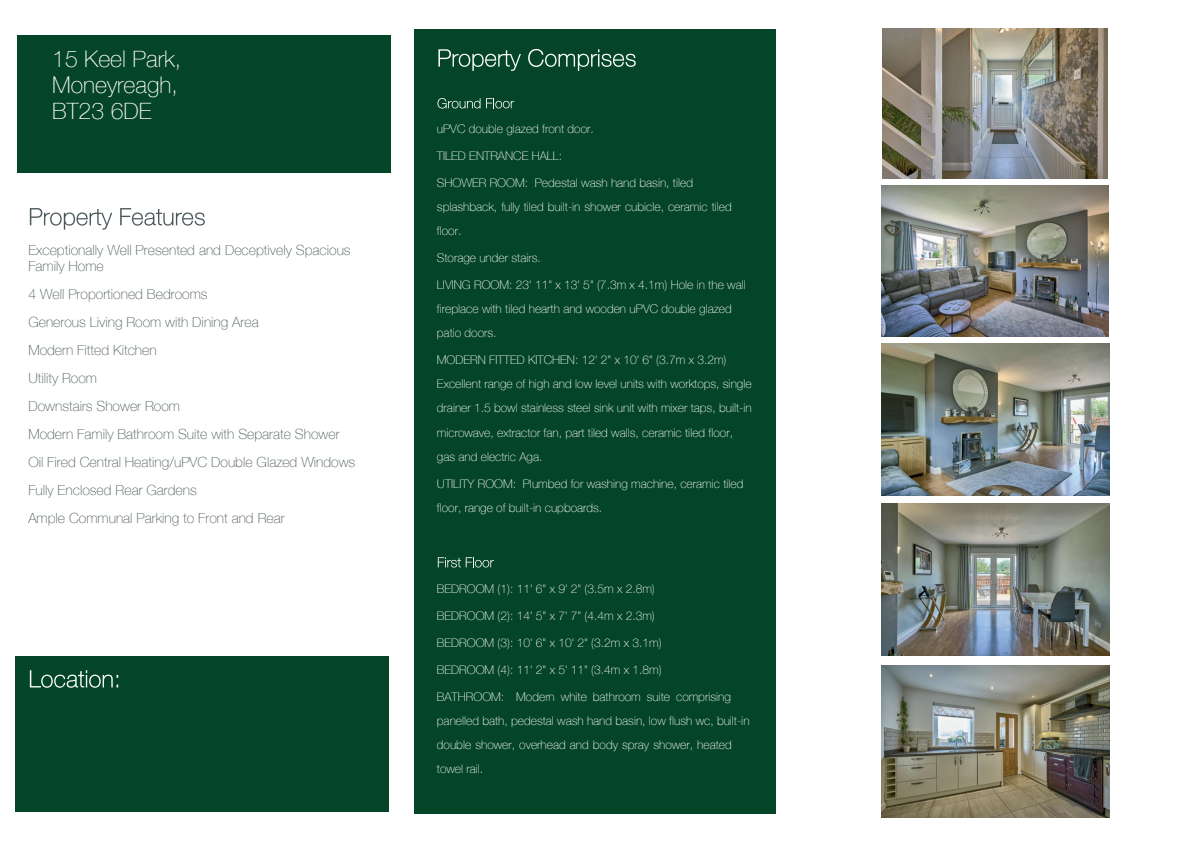
<style>
.page{position:relative;width:1191px;height:842px;background:#fff}
.page>*{position:absolute;margin:0;border:0;box-sizing:border-box;transform-origin:0 0}
.t1{font:100 23px/26.3px "Helvetica Neue LT";color:#fff}
.t2{font:100 14px/28px "Helvetica Neue LT";color:#4f5c5d}
.t3{font:100 12px/24px "Helvetica Neue LT";color:#fff}
</style>
<div class="page">
<div style="left:17px;top:35px;width:374px;height:138px;background:#044427"></div>
<div style="left:414px;top:30px;width:361px;height:784px;background:#044427"></div>
<svg style="left:438px;top:49px;width:83px;height:22px;background:#32664f"></svg>
<svg style="left:528px;top:49px;width:107px;height:22px;background:#31664e"></svg>
<svg style="left:437px;top:98px;width:43px;height:11px"></svg>
<svg style="left:486px;top:98px;width:28px;height:10px"></svg>
<svg style="left:438px;top:557px;width:56px;height:10px"></svg>
<div style="left:15px;top:657px;width:373px;height:155px;background:#044427"></div>
<svg style="left:30px;top:670px;width:88px;height:18px"></svg>
<svg style="left:30px;top:208px;width:82px;height:22px"></svg>
<svg style="left:120px;top:208px;width:85px;height:18px"></svg>
<img style="left:882px;top:28px;width:225px;height:151px">
<img style="left:881px;top:186px;width:227px;height:151px">
<img style="left:881px;top:343px;width:228px;height:152px">
<img style="left:881px;top:504px;width:228px;height:152px">
<img style="left:881px;top:665px;width:228px;height:152px">
<h1 class="t1" style="left:52px;top:47px;width:130px">15 Keel Park,<br>Moneyreagh,<br>BT23 6DE</h1>
<p class="t2" style="left:28px;top:243px;width:324px;line-height:16px">Exceptionally Well Presented and Deceptively Spacious<br>Family Home</p>
<p class="t2" style="left:28px;top:281px;width:328px">4 Well Proportioned Bedrooms<br>Generous Living Room with Dining Area<br>Modern Fitted Kitchen<br>Utility Room<br>Downstairs Shower Room<br>Modern Family Bathroom Suite with Separate Shower Oil Fired Central Heating/uPVC Double Glazed Windows Fully Enclosed Rear Gardens<br>Ample Communal Parking to Front and Rear</p>
<p class="t3" style="left:437px;top:118px;width:158px">uPVC double glazed front door.</p>
<p class="t3" style="left:437px;top:145px;width:127px">TILED ENTRANCE HALL:</p>
<p class="t3" style="left:437px;top:172px;width:296px">SHOWER ROOM: Pedestal wash hand basin, tiled splashback, fully tiled built-in shower cubicle, ceramic tiled floor.</p>
<p class="t3" style="left:437px;top:247px;width:105px">Storage under stairs.</p>
<p class="t3" style="left:437px;top:274px;width:310px">LIVING ROOM: 23' 11" x 13' 5" (7.3m x 4.1m) Hole in the wall fireplace with tiled hearth and wooden uPVC double glazed patio doors.</p>
<p class="t3" style="left:437px;top:349px;width:316px">MODERN FITTED KITCHEN: 12' 2" x 10' 6" (3.7m x 3.2m)<br>Excellent range of high and low level units with worktops, single drainer 1.5 bowl stainless steel sink unit with mixer taps, built-in microwave, extractor fan, part tiled walls, ceramic tiled floor, gas and electric Aga.</p>
<p class="t3" style="left:437px;top:472px;width:308px">UTILITY ROOM: Plumbed for washing machine, ceramic tiled floor, range of built-in cupboards.</p>
<p class="t3" style="left:437px;top:577px;width:219px">BEDROOM (1): 11' 6" x 9' 2" (3.5m x 2.8m)</p>
<p class="t3" style="left:437px;top:604px;width:219px">BEDROOM (2): 14' 5" x 7' 7" (4.4m x 2.3m)</p>
<p class="t3" style="left:437px;top:631px;width:226px">BEDROOM (3): 10' 6" x 10' 2" (3.2m x 3.1m)</p>
<p class="t3" style="left:437px;top:658px;width:226px">BEDROOM (4): 11' 2" x 5' 11" (3.4m x 1.8m)</p>
<p class="t3" style="left:437px;top:685px;width:314px">BATHROOM: Modern white bathroom suite comprising panelled bath, pedestal wash hand basin, low flush wc, built-in double shower, overhead and body spray shower, heated towel rail.</p>
</div>
